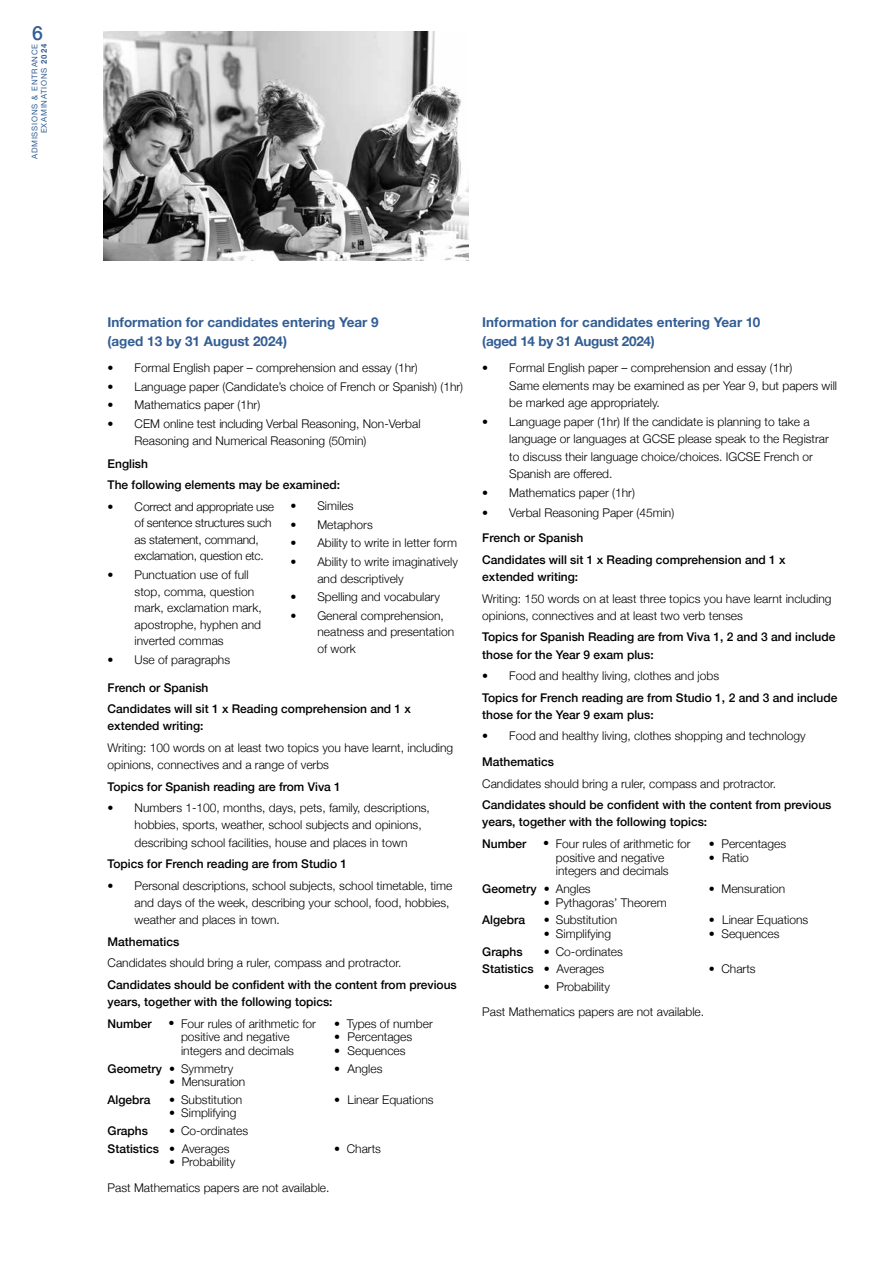
<style>
.page{position:relative;width:893px;height:1263px;background:#fff}
.page>*{position:absolute;margin:0;border:0;box-sizing:border-box;transform-origin:0 0}
.t1{font:500 19.5px "Helvetica Neue";color:#335e94}
.t2{font:700 13.5px/19.5px "Helvetica Neue";color:#335e94}
.t3{font:300 12px/17.2px "Helvetica Neue";color:#000}
.t4{font:500 12px/17.2px "Helvetica Neue";color:#000}
.t5{font:300 12px/16.5px "Helvetica Neue";letter-spacing:-.02em;color:#000}
.t6{font:7.95px/9.4px "Helvetica Neue";letter-spacing:.1em;color:#335e94;text-align:right}
.s1{font-family:"Helvetica";font-weight:700}
.s2{font-weight:500}
</style>
<div class="page">
<img style="left:103px;top:32px;width:366px;height:228px">
<h1 class="t1" style="left:32px;top:18px;width:12px">6</h1>
<p class="t6" style="left:30px;top:159px;width:117px;rotate:-90deg">ADMISSIONS &amp; ENTRANCE<br>EXAMINATIONS <span class="s1">2024</span></p>
<p class="t2" style="left:108px;top:313px;width:273px">Information for candidates entering Year 9 (aged 13 by 31 August 2024)</p>
<p class="t3" style="left:108px;top:358px;width:312px">• Formal English paper – comprehension and essay (1hr)</p>
<p class="t3" style="left:108px;top:377px;width:357px">• Language paper (Candidate’s choice of French or Spanish) (1hr)</p>
<p class="t3" style="left:108px;top:395px;width:154px">• Mathematics paper (1hr)</p>
<p class="t3" style="left:135px;top:414px;width:288px;text-indent:-27px">• CEM online test including Verbal Reasoning, Non-Verbal<br>Reasoning and Numerical Reasoning (50min)</p>
<p class="t4" style="left:108px;top:452px;width:234px;line-height:21.5px">English<br>The following elements may be examined:</p>
<p class="t5" style="left:135px;top:497px;width:141px;text-indent:-27px">• Correct and appropriate use of sentence structures such as statement, command, exclamation, question etc.</p>
<p class="t3" style="left:135px;top:566px;width:129px;line-height:16.5px;text-indent:-27px">• Punctuation use of full stop, comma, question mark, exclamation mark, apostrophe, hyphen and inverted commas</p>
<p class="t3" style="left:108px;top:650px;width:124px">• Use of paragraphs</p>
<p class="t3" style="left:290px;top:496px;width:65px">• Similes</p>
<p class="t3" style="left:290px;top:515px;width:84px">• Metaphors</p>
<p class="t3" style="left:290px;top:534px;width:168px">• Ability to write in letter form</p>
<p class="t3" style="left:317px;top:553px;width:142px;line-height:16.5px;text-indent:-27px">• Ability to write imaginatively and descriptively</p>
<p class="t3" style="left:290px;top:587px;width:151px">• Spelling and vocabulary</p>
<p class="t3" style="left:317px;top:606px;width:138px;line-height:16.5px;text-indent:-27px">• General comprehension, neatness and presentation of work</p>
<p class="t4" style="left:108px;top:675px;width:305px;line-height:21.5px">French or Spanish<br>Candidates will sit 1 x Reading comprehension and 1 x</p>
<p class="t4" style="left:108px;top:716px;width:98px">extended writing:</p>
<p class="t3" style="left:108px;top:738px;width:347px">Writing: 100 words on at least two topics you have learnt, including opinions, connectives and a range of verbs</p>
<p class="t4" style="left:108px;top:777px;width:235px">Topics for Spanish reading are from Viva 1</p>
<p class="t3" style="left:135px;top:798px;width:297px;text-indent:-27px">• Numbers 1-100, months, days, pets, family, descriptions, hobbies, sports, weather, school subjects and opinions, describing school facilities, house and places in town</p>
<p class="t4" style="left:108px;top:854px;width:241px">Topics for French reading are from Studio 1</p>
<p class="t3" style="left:135px;top:876px;width:319px;text-indent:-27px">• Personal descriptions, school subjects, school timetable, time and days of the week, describing your school, food, hobbies, weather and places in town.</p>
<p class="t4" style="left:108px;top:932px;width:73px">Mathematics</p>
<p class="t3" style="left:108px;top:953px;width:295px">Candidates should bring a ruler, compass and protractor.</p>
<p class="t4" style="left:108px;top:975px;width:351px">Candidates should be confident with the content from previous years, together with the following topics:</p>
<p class="t4" style="left:108px;top:1014px;width:46px">Number</p>
<p class="t3" style="left:169px;top:1014px;width:148px">● Four rules of arithmetic for</p>
<p class="t3" style="left:334px;top:1014px;width:100px">• Types of number</p>
<p class="t3" style="left:181px;top:1027px;width:110px">positive and negative</p>
<p class="t3" style="left:334px;top:1027px;width:80px">• Percentages</p>
<p class="t3" style="left:181px;top:1041px;width:114px">integers and decimals</p>
<p class="t3" style="left:334px;top:1041px;width:73px">• Sequences</p>
<p class="t3" style="left:108px;top:1059px;width:127px"><span class="s2">Geometry</span> • Symmetry</p>
<p class="t3" style="left:334px;top:1059px;width:50px">• Angles</p>
<p class="t3" style="left:169px;top:1072px;width:78px">• Mensuration</p>
<p class="t4" style="left:108px;top:1090px;width:44px">Algebra</p>
<p class="t3" style="left:169px;top:1090px;width:75px">• Substitution</p>
<p class="t3" style="left:334px;top:1090px;width:101px">• Linear Equations</p>
<p class="t3" style="left:169px;top:1103px;width:69px">• Simplifying</p>
<p class="t4" style="left:108px;top:1121px;width:42px">Graphs</p>
<p class="t3" style="left:108px;top:1121px;width:142px;line-height:17.7px;text-indent:62px">• Co-ordinates<br><span class="s2">Statistics</span> • Averages</p>
<p class="t3" style="left:334px;top:1139px;width:48px">• Charts</p>
<p class="t3" style="left:108px;top:1148px;width:223px;line-height:25.8px;text-indent:62px">• Probability<br>Past Mathematics papers are not available.</p>
<p class="t2" style="left:482px;top:313px;width:280px">Information for candidates entering Year 10 (aged 14 by 31 August 2024)</p>
<p class="t3" style="left:509px;top:358px;width:329px;text-indent:-27px">• Formal English paper – comprehension and essay (1hr)<br>Same elements may be examined as per Year 9, but papers will be marked age appropriately.</p>
<p class="t3" style="left:509px;top:412px;width:321px;text-indent:-27px">• Language paper (1hr) If the candidate is planning to take a language or languages at GCSE please speak to the Registrar to discuss their language choice/choices. IGCSE French or Spanish are offered.</p>
<p class="t3" style="left:482px;top:483px;width:154px">• Mathematics paper (1hr)</p>
<p class="t3" style="left:482px;top:503px;width:193px">• Verbal Reasoning Paper (45min)</p>
<p class="t4" style="left:482px;top:526px;width:305px;line-height:21.5px">French or Spanish<br>Candidates will sit 1 x Reading comprehension and 1 x</p>
<p class="t4" style="left:482px;top:567px;width:98px">extended writing:</p>
<p class="t3" style="left:482px;top:589px;width:351px">Writing: 150 words on at least three topics you have learnt including opinions, connectives and at least two verb tenses</p>
<p class="t4" style="left:482px;top:627px;width:355px">Topics for Spanish Reading are from Viva 1, 2 and 3 and include those for the Year 9 exam plus:</p>
<p class="t3" style="left:482px;top:666px;width:238px">• Food and healthy living, clothes and jobs</p>
<p class="t4" style="left:482px;top:688px;width:357px">Topics for French reading are from Studio 1, 2 and 3 and include those for the Year 9 exam plus:</p>
<p class="t3" style="left:482px;top:727px;width:325px">• Food and healthy living, clothes shopping and technology</p>
<p class="t4" style="left:482px;top:752px;width:73px">Mathematics</p>
<p class="t3" style="left:482px;top:774px;width:295px">Candidates should bring a ruler, compass and protractor.</p>
<p class="t4" style="left:482px;top:795px;width:351px">Candidates should be confident with the content from previous years, together with the following topics:</p>
<p class="t4" style="left:482px;top:834px;width:46px">Number</p>
<p class="t3" style="left:544px;top:835px;width:148px">● Four rules of arithmetic for</p>
<p class="t3" style="left:709px;top:835px;width:79px">• Percentages</p>
<p class="t3" style="left:556px;top:848px;width:110px">positive and negative</p>
<p class="t3" style="left:709px;top:848px;width:42px">• Ratio</p>
<p class="t3" style="left:482px;top:861px;width:188px;line-height:17.7px;text-indent:74px">integers and decimals<br><span class="s2">Geometry</span> • Angles</p>
<p class="t3" style="left:709px;top:879px;width:78px">• Mensuration</p>
<p class="t3" style="left:544px;top:893px;width:124px">• Pythagoras’ Theorem</p>
<p class="t4" style="left:482px;top:911px;width:44px">Algebra</p>
<p class="t3" style="left:544px;top:911px;width:75px">• Substitution</p>
<p class="t3" style="left:709px;top:911px;width:101px">• Linear Equations</p>
<p class="t3" style="left:544px;top:924px;width:69px">• Simplifying</p>
<p class="t3" style="left:709px;top:924px;width:72px">• Sequences</p>
<p class="t4" style="left:482px;top:942px;width:42px">Graphs</p>
<p class="t3" style="left:482px;top:942px;width:142px;line-height:17.7px;text-indent:62px">• Co-ordinates<br><span class="s2">Statistics</span> • Averages</p>
<p class="t3" style="left:709px;top:960px;width:48px">• Charts</p>
<p class="t3" style="left:482px;top:973px;width:223px;line-height:25.8px;text-indent:62px">• Probability<br>Past Mathematics papers are not available.</p>
</div>
